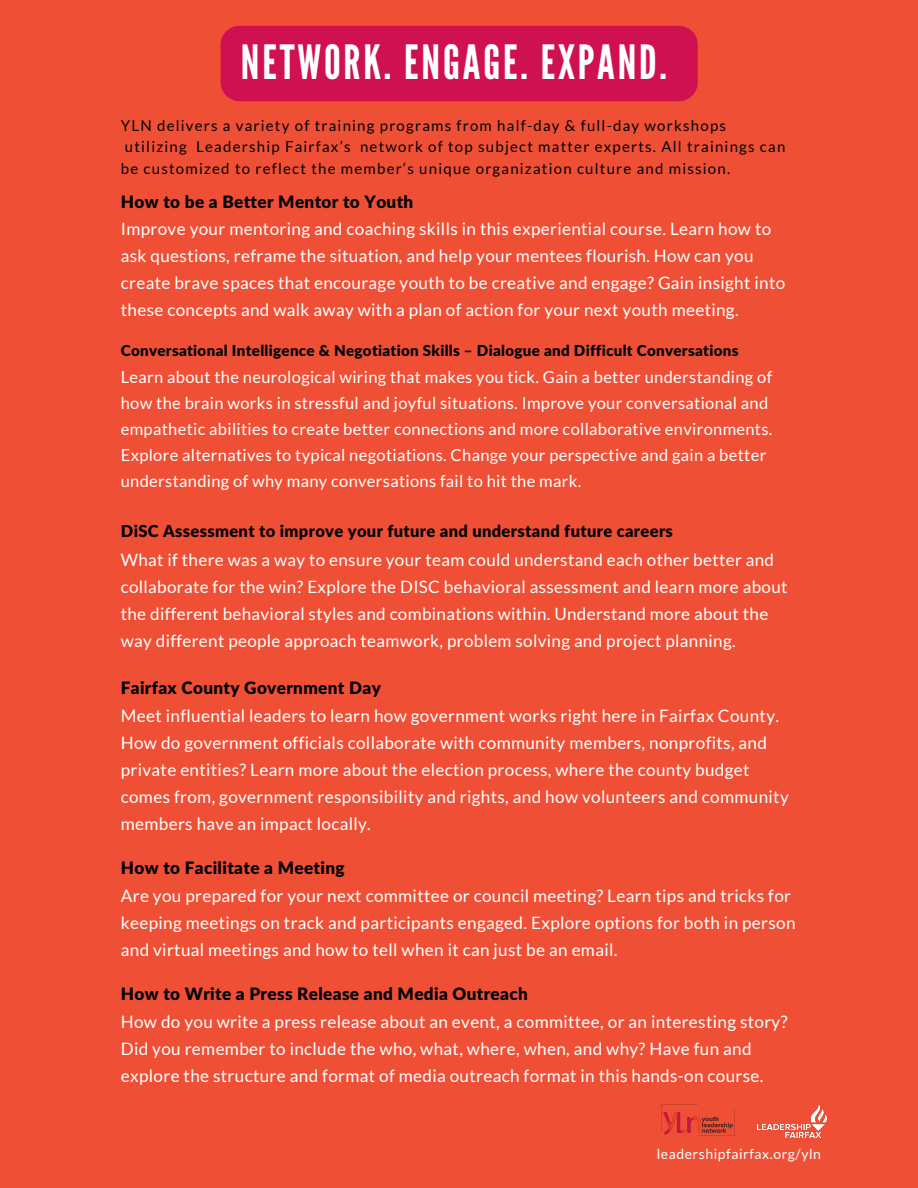
<style>
.page{position:relative;width:918px;height:1188px;background:#ef4f35}
.page>*{position:absolute;margin:0;border:0;box-sizing:border-box;transform-origin:0 0}
.t1{font:47.1px "League Gothic";letter-spacing:.06em;color:#fff}
.t2{font:17.1px/27px "Lato";letter-spacing:.02em;color:#fff}
.t3{font:900 17.1px "Lato Latin";letter-spacing:.02em;color:#040404}
.t4{font:16.95px/27px "Lato";letter-spacing:.02em;color:#fff}
.t5{font:16.5px/26.1px "Lato";letter-spacing:.02em;color:#fff}
.t6{font:900 16.5px "Lato Latin";letter-spacing:.02em;color:#040404}
.t7{font:900 15.15px "Lato Latin";letter-spacing:.02em;color:#040404}
.t8{font:15px/21.3px "Lato";letter-spacing:.08em;color:#040404}
.t9{font:13.95px "Lato";letter-spacing:.04em;color:#fff}
</style>
<div class="page">
<div style="left:221px;top:26px;width:477px;height:75px;background:#cf1151;border-radius:19px"></div>
<img style="left:661px;top:1104px;width:74px;height:32px">
<img style="left:758px;top:1105px;width:68px;height:33px">
<h1 class="t1" style="left:241px;top:35px;width:428px">NETWORK. ENGAGE. EXPAND.</h1>
<p class="t8" style="left:121px;top:114px;width:666px">YLN delivers a variety of training programs from half-day &amp; full-day workshops utilizing Leadership Fairfax’s network of top subject matter experts. All trainings can be customized to reflect the member‘s unique organization culture and mission.</p>
<p class="t3" style="left:121px;top:195px;width:294px">How to be a Better Mentor to Youth</p>
<p class="t2" style="left:121px;top:214px;width:666px">Improve your mentoring and coaching skills in this experiential course. Learn how to ask questions, reframe the situation, and help your mentees flourish. How can you create brave spaces that encourage youth to be creative and engage? Gain insight into these concepts and walk away with a plan of action for your next youth meeting.</p>
<p class="t7" style="left:121px;top:343px;width:619px">Conversational Intelligence &amp; Negotiation Skills – Dialogue and Difficult Conversations</p>
<p class="t5" style="left:121px;top:363px;width:653px">Learn about the neurological wiring that makes you tick. Gain a better understanding of how the brain works in stressful and joyful situations. Improve your conversational and empathetic abilities to create better connections and more collaborative environments.<br>Explore alternatives to typical negotiations. Change your perspective and gain a better understanding of why many conversations fail to hit the mark.</p>
<p class="t6" style="left:121px;top:524px;width:554px">DiSC Assessment to improve your future and understand future careers</p>
<p class="t4" style="left:121px;top:546px;width:668px">What if there was a way to ensure your team could understand each other better and collaborate for the win? Explore the DISC behavioral assessment and learn more about the different behavioral styles and combinations within. Understand more about the way different people approach teamwork, problem solving and project planning.</p>
<p class="t3" style="left:121px;top:680px;width:262px">Fairfax County Government Day</p>
<p class="t2" style="left:121px;top:702px;width:669px">Meet influential leaders to learn how government works right here in Fairfax County.<br>How do government officials collaborate with community members, nonprofits, and private entities? Learn more about the election process, where the county budget comes from, government responsibility and rights, and how volunteers and community members have an impact locally.</p>
<p class="t3" style="left:121px;top:860px;width:225px">How to Facilitate a Meeting</p>
<p class="t2" style="left:121px;top:882px;width:676px">Are you prepared for your next committee or council meeting? Learn tips and tricks for keeping meetings on track and participants engaged. Explore options for both in person and virtual meetings and how to tell when it can just be an email.</p>
<p class="t3" style="left:121px;top:986px;width:409px">How to Write a Press Release and Media Outreach</p>
<p class="t2" style="left:121px;top:1007px;width:668px">How do you write a press release about an event, a committee, or an interesting story?<br>Did you remember to include the who, what, where, when, and why? Have fun and explore the structure and format of media outreach format in this hands-on course.</p>
<p class="t9" style="left:657px;top:1145px;width:166px">leadershipfairfax.org/yln</p>
</div>
